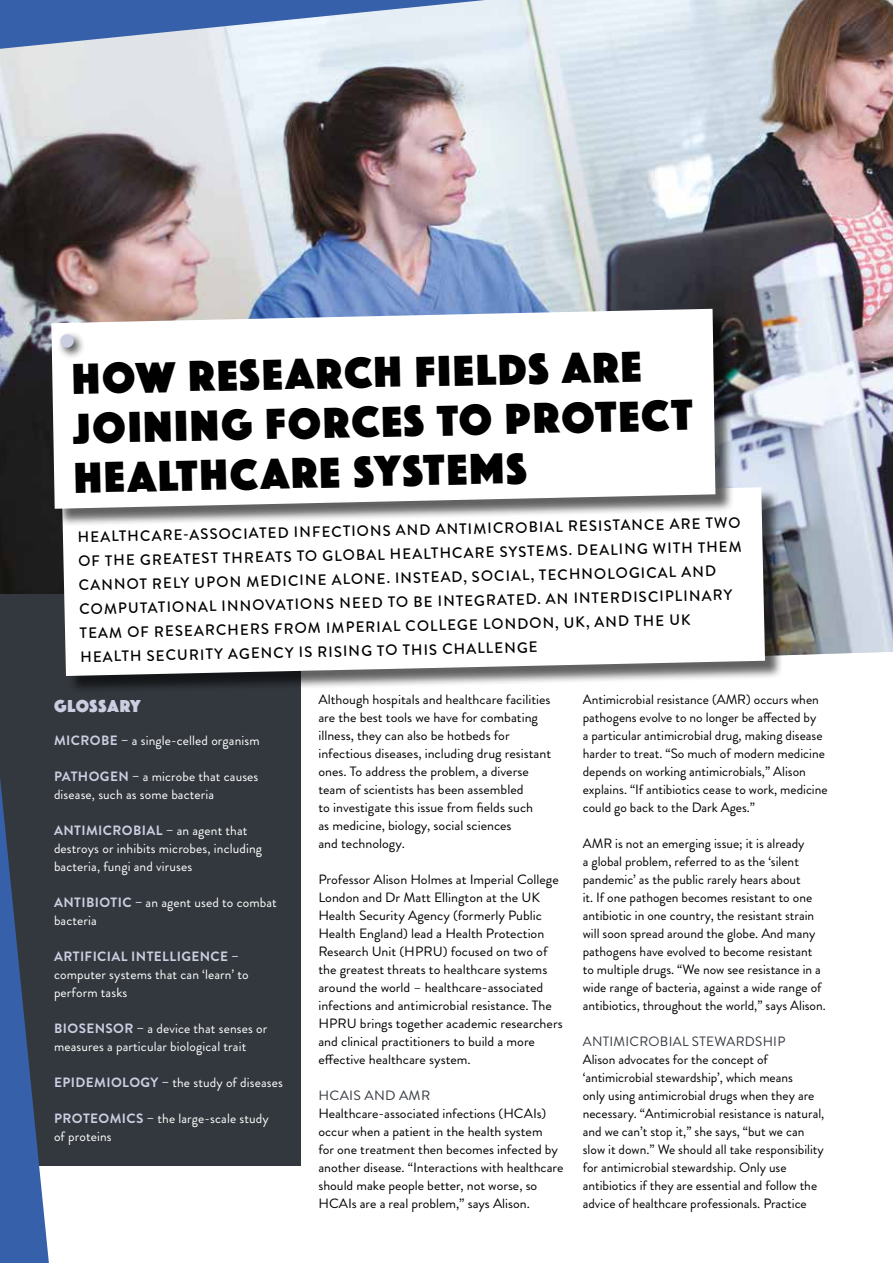
<style>
.page{position:relative;width:893px;height:1263px;background:#fff}
.page>*{position:absolute;margin:0;border:0;box-sizing:border-box;transform-origin:0 0}
.t1{font:45px/49.7px "Phosphate Solid";color:#000}
.t2{font:18px "Phosphate Solid";letter-spacing:.045em;color:#cbcde1}
.t3{font:500 15px/24.2px "Brandon Grotesque";color:#000}
.t4{font:13.5px/18px "Brandon Grotesque";color:#000}
.t5{font:13.5px/18px "Brandon Grotesque";color:#000;scale:1.04 1}
.t6{font:13.5px/18px "Brandon Grotesque";letter-spacing:.01em;color:#fff}
.t7{font:13.5px "Brandon Grotesque";letter-spacing:.02em;color:#33383e}
.t8{font:700 13.5px "Brandon Grotesque";letter-spacing:.03em;color:#cbcde1}
.t9{font:13.5px "Brandon Grotesque";letter-spacing:.02em;color:#33383e;scale:1.04 1}
.s1{font-weight:700;color:#cbcde1}
</style>
<div class="page">
<img style="left:0;top:0;width:893px;height:656px">
<div style="left:0;top:594px;width:300px;height:571px;background:#33383e"></div>
<svg style="left:0;top:0;width:485px;height:49px;background:#8da6ce"></svg>
<div style="left:64px;top:490px;width:720px;height:205px;background:#000;opacity:.62"></div>
<svg style="left:62px;top:487px;width:703px;height:189px"></svg>
<div style="left:54px;top:311px;width:680px;height:216px;background:#000;opacity:.62"></div>
<svg style="left:51px;top:309px;width:664px;height:200px"></svg>
<div style="left:57px;top:331px;width:29px;height:29px;background:#000;opacity:.75"></div>
<div style="left:60px;top:334px;width:14px;height:14px;background:#cbcde1;border-radius:50%"></div>
<svg style="left:0;top:778px;width:49px;height:485px"></svg>
<h1 class="t1" style="left:72px;top:351px;width:621px;rotate:-1deg">HOW RESEARCH FIELDS ARE<br>JOINING FORCES TO PROTECT<br>HEALTHCARE SYSTEMS</h1>
<p class="t3" style="left:78px;top:524px;width:665px;rotate:-1deg">HEALTHCARE-ASSOCIATED INFECTIONS AND ANTIMICROBIAL RESISTANCE ARE TWO OF THE GREATEST THREATS TO GLOBAL HEALTHCARE SYSTEMS. DEALING WITH THEM CANNOT RELY UPON MEDICINE ALONE. INSTEAD, SOCIAL, TECHNOLOGICAL AND COMPUTATIONAL INNOVATIONS NEED TO BE INTEGRATED. AN INTERDISCIPLINARY TEAM OF RESEARCHERS FROM IMPERIAL COLLEGE LONDON, UK, AND THE UK HEALTH SECURITY AGENCY IS RISING TO THIS CHALLENGE</p>
<h2 class="t2" style="left:54px;top:693px;width:88px">GLOSSARY</h2>
<p class="t6" style="left:54px;top:732px;width:207px"><span class="s1">MICROBE –</span> a single-celled organism</p>
<p class="t6" style="left:54px;top:768px;width:206px"><span class="s1">PATHOGEN –</span> a microbe that causes disease, such as some bacteria</p>
<p class="t6" style="left:54px;top:822px;width:210px"><span class="s1">ANTIMICROBIAL –</span> an agent that destroys or inhibits microbes, including bacteria, fungi and viruses</p>
<p class="t6" style="left:54px;top:894px;width:224px"><span class="s1">ANTIBIOTIC –</span> an agent used to combat bacteria</p>
<p class="t8" style="left:54px;top:947px;width:186px">ARTIFICIAL INTELLIGENCE –</p>
<p class="t6" style="left:54px;top:966px;width:196px">computer systems that can ‘learn’ to perform tasks</p>
<p class="t6" style="left:54px;top:1020px;width:215px"><span class="s1">BIOSENSOR –</span> a device that senses or measures a particular biological trait</p>
<p class="t6" style="left:54px;top:1074px;width:230px"><span class="s1">EPIDEMIOLOGY –</span> the study of diseases</p>
<p class="t6" style="left:54px;top:1110px;width:216px"><span class="s1">PROTEOMICS –</span> the large-scale study of proteins</p>
<p class="t5" style="left:318px;top:690px;width:225px">Although hospitals and healthcare facilities are the best tools we have for combating illness, they can also be hotbeds for infectious diseases, including drug resistant ones. To address the problem, a diverse team of scientists has been assembled<br>to investigate this issue from fields such<br>as medicine, biology, social sciences<br>and technology.</p>
<p class="t5" style="left:318px;top:870px;width:236px">Professor Alison Holmes at Imperial College London and Dr Matt Ellington at the UK Health Security Agency (formerly Public Health England) lead a Health Protection Research Unit (HPRU) focused on two of the greatest threats to healthcare systems around the world – healthcare-associated infections and antimicrobial resistance. The HPRU brings together academic researchers and clinical practitioners to build a more effective healthcare system.</p>
<p class="t9" style="left:318px;top:1085px;width:109px">HCAIS AND AMR</p>
<p class="t4" style="left:318px;top:1104px;width:247px">Healthcare-associated infections (HCAIs) occur when a patient in the health system<br>for one treatment then becomes infected by another disease. “Interactions with healthcare should make people better, not worse, so HCAIs are a real problem,” says Alison.</p>
<p class="t4" style="left:583px;top:690px;width:246px">Antimicrobial resistance (AMR) occurs when pathogens evolve to no longer be affected by<br>a particular antimicrobial drug, making disease harder to treat. “So much of modern medicine depends on working antimicrobials,” Alison explains. “If antibiotics cease to work, medicine could go back to the Dark Ages.”</p>
<p class="t4" style="left:583px;top:834px;width:245px">AMR is not an emerging issue; it is already<br>a global problem, referred to as the ‘silent pandemic’ as the public rarely hears about<br>it. If one pathogen becomes resistant to one antibiotic in one country, the resistant strain will soon spread around the globe. And many pathogens have evolved to become resistant to multiple drugs. “We now see resistance in a wide range of bacteria, against a wide range of antibiotics, throughout the world,” says Alison.</p>
<p class="t7" style="left:583px;top:1031px;width:204px">ANTIMICROBIAL STEWARDSHIP</p>
<p class="t4" style="left:583px;top:1050px;width:243px">Alison advocates for the concept of ‘antimicrobial stewardship’, which means<br>only using antimicrobial drugs when they are necessary. “Antimicrobial resistance is natural, and we can’t stop it,” she says, “but we can slow it down.” We should all take responsibility for antimicrobial stewardship. Only use antibiotics if they are essential and follow the advice of healthcare professionals. Practice</p>
</div>
